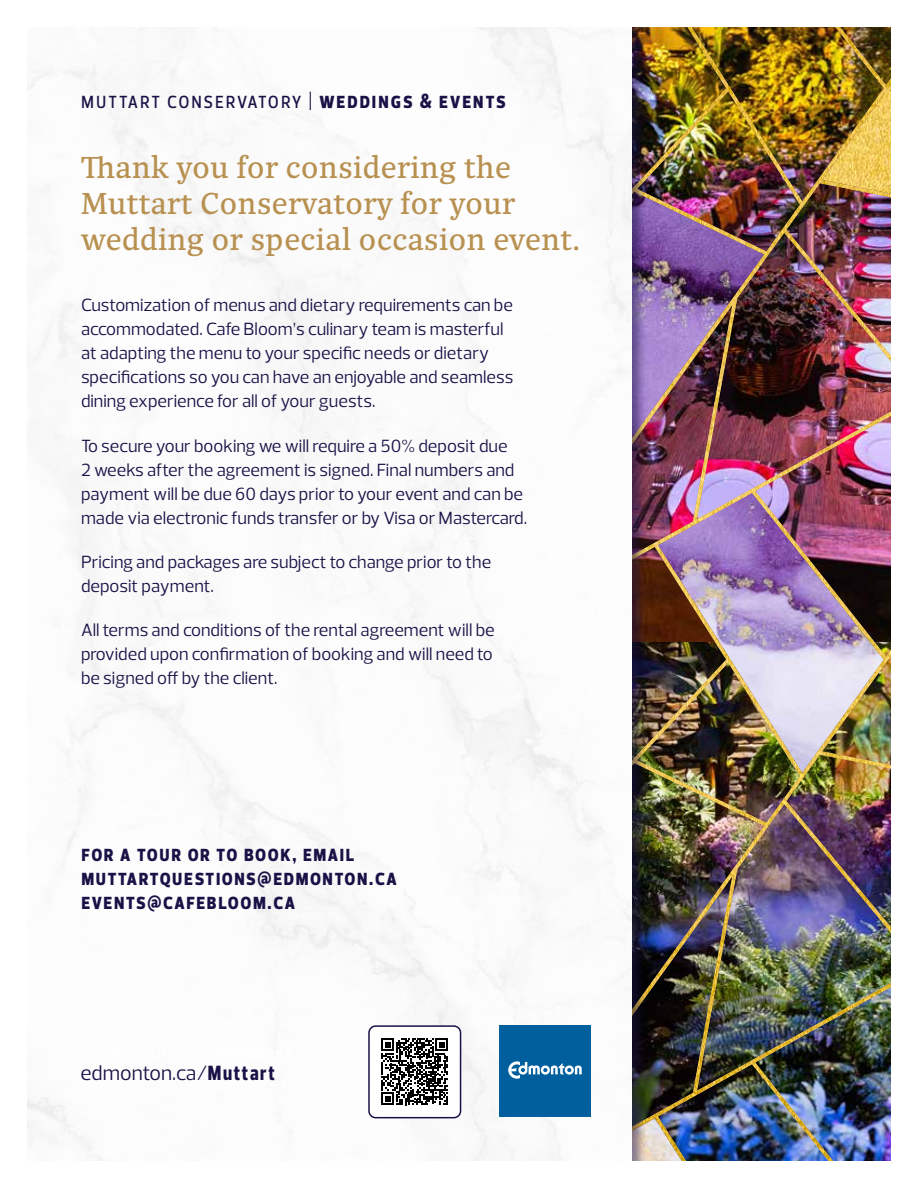
<style>
.page{position:relative;width:918px;height:1188px;background:#fff}
.page>*{position:absolute;margin:0;border:0;box-sizing:border-box;transform-origin:0 0}
.t1{font:30px/36px "Quercus 10";color:#b89050}
.t2{font:800 21px/24px "Prelo Condensed";letter-spacing:.07em;color:#191247}
.t3{font:500 21px "Prelo Condensed";letter-spacing:.085em;color:#191247}
.t4{font:21px "Prelo";color:#191247}
.t5{font:18px/24px "Prelo";color:#191247}
.s1{font-weight:800}
.s2{font-family:"Prelo Condensed";font-weight:800}
</style>
<div class="page">
<img style="left:632px;top:27px;width:259px;height:1134px">
<div style="left:26px;top:32px;width:622px;height:1150px;background:#191247;opacity:.5"></div>
<img style="left:27px;top:27px;width:605px;height:1134px">
<div style="left:369px;top:1026px;width:92px;height:92px;background:#fff;border-radius:7px"></div>
<svg style="left:381px;top:1039px;width:67px;height:66px"></svg>
<div style="left:368px;top:1025px;width:93px;height:93px;border:2px solid #191247;border-radius:7px"></div>
<div style="left:499px;top:1025px;width:92px;height:92px;background:#005f9c"></div>
<svg style="left:508px;top:1061px;width:74px;height:18px"></svg>
<div style="left:0;top:0;width:27px;height:1188px;background:#fff"></div>
<div style="left:0;top:1161px;width:918px;height:27px;background:#fff"></div>
<p class="t3" style="left:81px;top:88px;width:426px">muttart conservatory | <span class="s1">weddings &amp; events</span></p>
<h1 class="t1" style="left:81px;top:150px;width:501px">Thank you for considering the<br>Muttart Conservatory for your wedding or special occasion event.</h1>
<p class="t5" style="left:81px;top:294px;width:434px">Customization of menus and dietary requirements can be accommodated. Cafe Bloom’s culinary team is masterful at adapting the menu to your specific needs or dietary specifications so you can have an enjoyable and seamless dining experience for all of your guests.</p>
<p class="t5" style="left:81px;top:434px;width:448px">To secure your booking we will require a 50% deposit due<br>2 weeks after the agreement is signed. Final numbers and payment will be due 60 days prior to your event and can be made via electronic funds transfer or by Visa or Mastercard.</p>
<p class="t5" style="left:81px;top:550px;width:412px">Pricing and packages are subject to change prior to the deposit payment.</p>
<p class="t5" style="left:81px;top:618px;width:415px;text-align:justify">All terms and conditions of the rental agreement will be provided upon confirmation of booking and will need to be signed off by the client.</p>
<p class="t2" style="left:81px;top:842px;width:317px">for a tour or to book, email muttartquestions@edmonton.ca events@cafebloom.ca</p>
<p class="t4" style="left:81px;top:1060px;width:196px">edmonton.ca/<span class="s2">Muttart</span></p>
</div>
